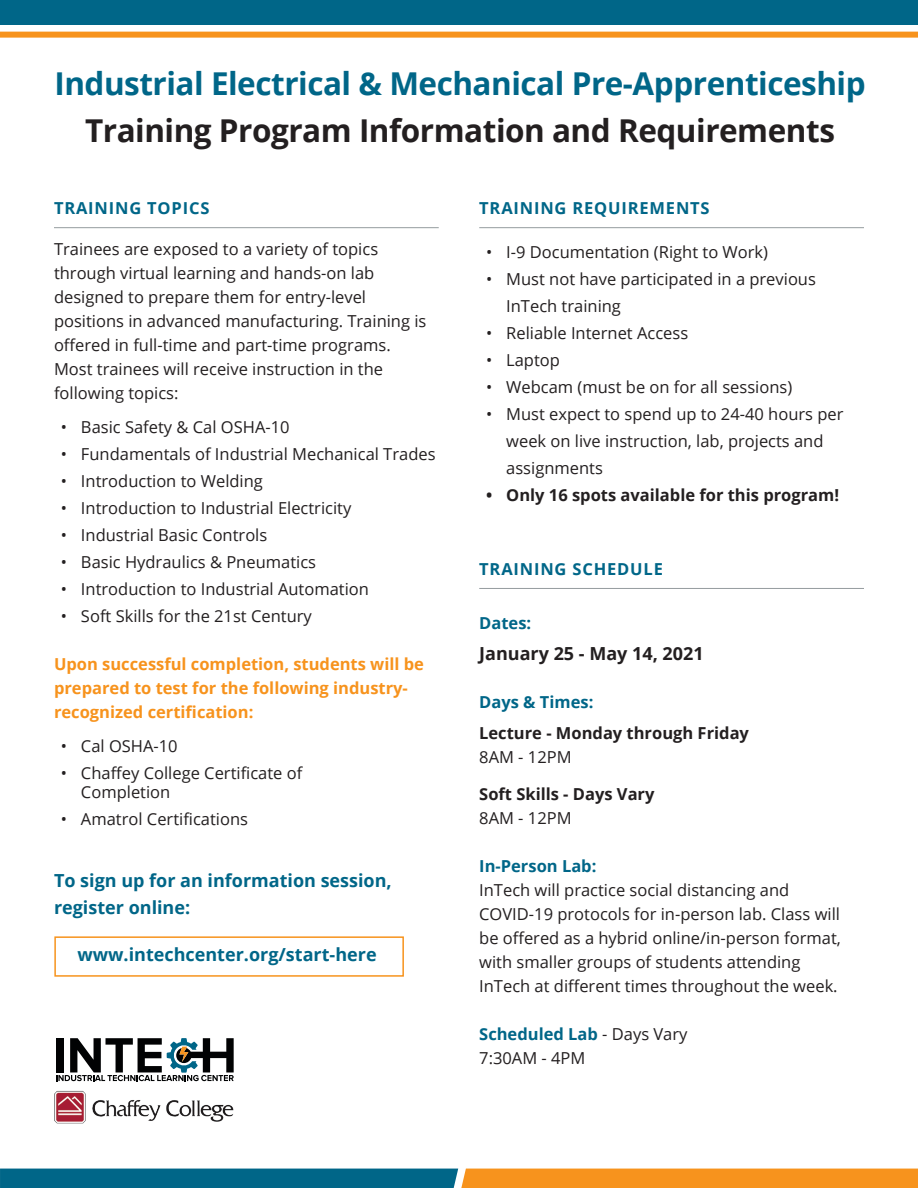
<style>
.page{position:relative;width:918px;height:1188px;background:#fff}
.page>*{position:absolute;margin:0;border:0;box-sizing:border-box;transform-origin:0 0}
.t1{font:700 31.5px "Open Sans";letter-spacing:-.015em;color:#068}
.t2{font:700 31.5px "Open Sans";letter-spacing:-.015em;color:#231f20}
.t3{font:700 18px/27px "Open Sans";color:#068}
.t4{font:700 18px "Open Sans";color:#231f20}
.t5{font:16.5px/24px "Open Sans";color:#231f20}
.t6{font:700 16.5px/24px "Open Sans";color:#f7931d}
.t7{font:700 16.5px "Open Sans";color:#231f20}
.t8{font:700 16.5px "Open Sans";letter-spacing:.05em;color:#068}
.t9{font:700 16.5px "Open Sans";color:#068}
.s1{font-style:inherit}
.s2{font-weight:700;color:#068}
</style>
<div class="page">
<div style="left:0;top:0;width:918px;height:24px;background:#068"></div>
<div style="left:0;top:32px;width:918px;height:6px;background:#f7931d"></div>
<svg style="left:0;top:1169px;width:918px;height:19px;background:#7c7d54"></svg>
<hr style="left:54px;top:227px;width:385px;height:1px;background:#959c9f">
<hr style="left:479px;top:227px;width:385px;height:1px;background:#959c9f">
<hr style="left:479px;top:588px;width:385px;height:1px;background:#959c9f">
<svg style="left:56px;top:1038px;width:178px;height:43px"></svg>
<img style="left:54px;top:1090px;width:180px;height:34px">
<div style="left:54px;top:936px;width:350px;height:41px;border:2px solid #f7931d"></div>
<h1 class="t1" style="left:54px;top:62px;width:813px">Industrial Electrical &amp; Mechanical Pre-Apprenticeship</h1>
<h1 class="t2" style="left:85px;top:108px;width:751px">Training Program Information and Requirements</h1>
<p class="t8" style="left:54px;top:196px;width:157px">TRAINING TOPICS</p>
<p class="t5" style="left:54px;top:237px;width:374px">Trainees are exposed to a variety of topics through virtual learning and hands-on lab designed to prepare them for entry-level positions in advanced manufacturing. Training is o<span class="s1">ffer</span>ed in full-time and part-time programs.<br>Most trainees will receive instruction in the following topics:</p>
<p class="t5" style="left:61px;top:414px;width:230px">• Basic Safety &amp; Cal OSHA-10</p>
<p class="t5" style="left:61px;top:441px;width:376px">• Fundamentals of Industrial Mechanical Trades</p>
<p class="t5" style="left:61px;top:468px;width:204px">• Introduction to Welding</p>
<p class="t5" style="left:61px;top:495px;width:292px">• Introduction to Industrial Electricity</p>
<p class="t5" style="left:61px;top:522px;width:208px">• Industrial Basic Controls</p>
<p class="t5" style="left:61px;top:549px;width:257px">• Basic Hydraulics &amp; Pneumatics</p>
<p class="t5" style="left:61px;top:576px;width:310px">• Introduction to Industrial Automation</p>
<p class="t5" style="left:61px;top:603px;width:253px">• Soft Skills for the 21st Century</p>
<p class="t6" style="left:54px;top:651px;width:372px">Upon successful completion, students will be prepared to test for the following industry&shy;recognized certification:</p>
<p class="t5" style="left:61px;top:733px;width:119px">• Cal OSHA-10</p>
<p class="t5" style="left:81px;top:762px;width:223px;line-height:19.8px;text-indent:-20px">• Chaffey College Certi<span class="s1">fi</span>cate of<br>Completion</p>
<p class="t5" style="left:61px;top:807px;width:189px">• Amatrol Certi<span class="s1">fi</span>cations</p>
<p class="t3" style="left:54px;top:866px;width:339px">To sign up for an information session, register online:</p>
<p class="t3" style="left:77px;top:940px;width:301px">www.intechcenter.org/start-here</p>
<p class="t8" style="left:479px;top:196px;width:232px">TRAINING REQUIREMENTS</p>
<p class="t5" style="left:486px;top:240px;width:284px">• I-9 Documentation (Right to Work)</p>
<p class="t5" style="left:506px;top:265px;width:311px;line-height:27px;text-indent:-20px">• Must not have participated in a previous<br>InTech training</p>
<p class="t5" style="left:486px;top:321px;width:204px">• Reliable Internet Access</p>
<p class="t5" style="left:486px;top:348px;width:76px">• Laptop</p>
<p class="t5" style="left:486px;top:375px;width:308px">• Webcam (must be on for all sessions)</p>
<p class="t5" style="left:506px;top:400px;width:339px;line-height:27px;text-indent:-20px">• Must expect to spend up to 24-40 hours per week on live instruction, lab, projects and assignments</p>
<p class="t7" style="left:486px;top:483px;width:355px">• Only 16 spots available for this program!</p>
<p class="t8" style="left:479px;top:557px;width:185px">TRAINING SCHEDULE</p>
<p class="t8" style="left:479px;top:612px;width:53px">Dates:</p>
<p class="t4" style="left:479px;top:641px;width:226px">January 25 - May 14, 2021</p>
<p class="t9" style="left:479px;top:690px;width:116px">Days &amp; Times:</p>
<p class="t7" style="left:479px;top:721px;width:271px">Lecture - Monday through Friday</p>
<p class="t5" style="left:479px;top:744px;width:94px">8AM - 12PM</p>
<p class="t7" style="left:479px;top:783px;width:177px">Soft Skills - Days Vary</p>
<p class="t5" style="left:479px;top:806px;width:94px">8AM - 12PM</p>
<p class="t9" style="left:479px;top:855px;width:119px">In-Person Lab:</p>
<p class="t5" style="left:479px;top:878px;width:363px">InTech will practice social distancing and COVID-19 protocols for in-person lab. Class will be o<span class="s1">ffer</span>ed as a hybrid online/in-person format, with smaller groups of students attending InTech at <span class="s1">different</span> times throughout the week.</p>
<p class="t5" style="left:479px;top:1022px;width:210px"><span class="s2">Scheduled Lab</span> - Days Vary<br>7:30AM - 4PM</p>
</div>
